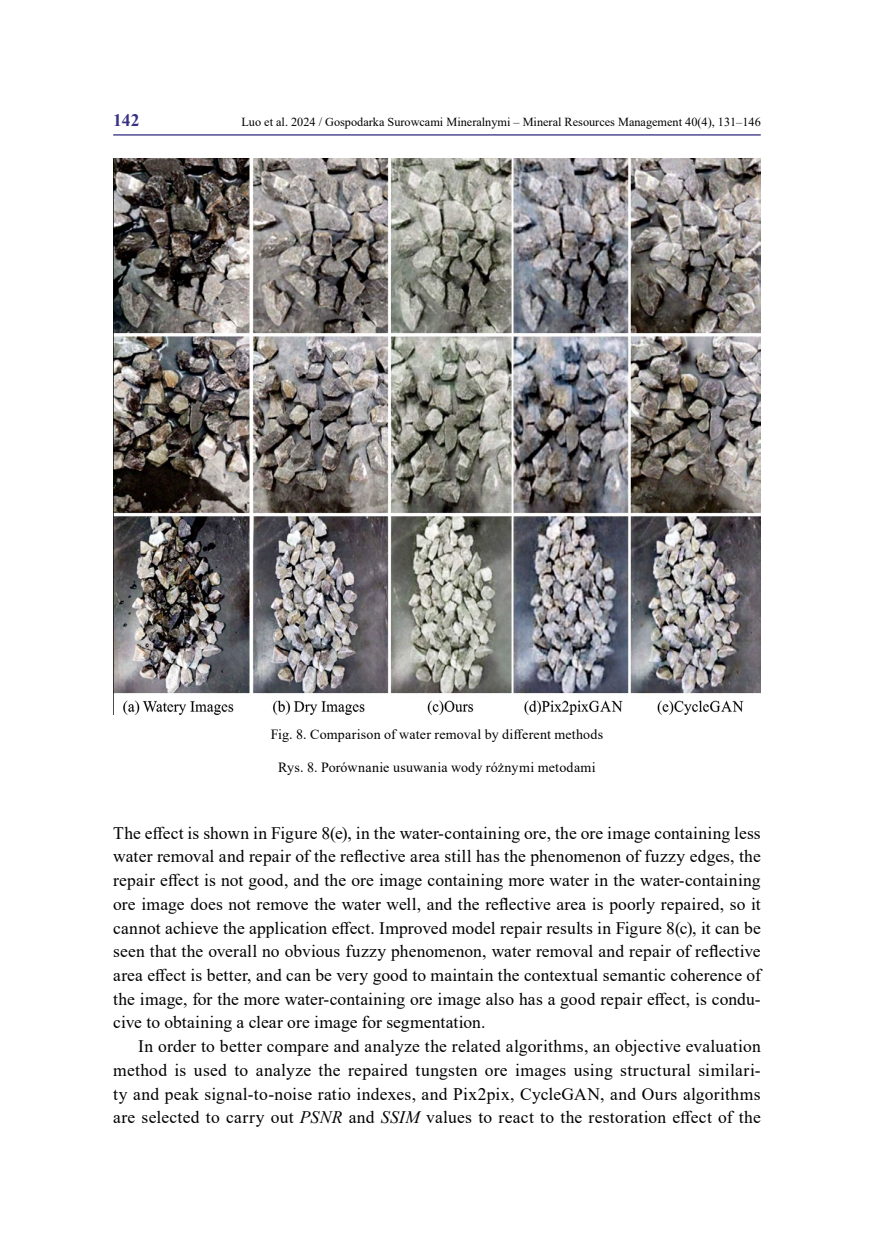
<style>
.page{position:relative;width:874px;height:1241px;background:#fff}
.page>*{position:absolute;margin:0;border:0;box-sizing:border-box;transform-origin:0 0}
.t1{font:17.5px/23.8px "Times New Roman";letter-spacing:.01em;color:#000;text-align:justify}
.t2{font:700 17.5px "Times New Roman";color:#363183}
.t3{font:14px "Times New Roman";letter-spacing:.01em;color:#000}
.t4{font:12.25px "Times New Roman";color:#000}
.s1{font-style:italic}
</style>
<div class="page">
<hr style="left:113px;top:134px;width:647px;height:1px;background:#363183">
<img style="left:114px;top:159px;width:645px;height:555px">
<p class="t2" style="left:113px;top:107px;width:28px">142</p>
<p class="t4" style="left:241px;top:113px;width:520px">Luo et al. 2024 / Gospodarka Surowcami Mineralnymi – Mineral Resources Management 40(4), 131–146</p>
<p class="t3" style="left:270px;top:724px;width:334px">Fig. 8. Comparison of water removal by different methods</p>
<p class="t3" style="left:278px;top:757px;width:319px">Rys. 8. Porównanie usuwania wody różnymi metodami</p>
<p class="t1" style="left:113px;top:820px;width:648px">The effect is shown in Figure 8(e), in the water-containing ore, the ore image containing less water removal and repair of the reflective area still has the phenomenon of fuzzy edges, the repair effect is not good, and the ore image containing more water in the water-containing ore image does not remove the water well, and the reflective area is poorly repaired, so it cannot achieve the application effect. Improved model repair results in Figure 8(c), it can be seen that the overall no obvious fuzzy phenomenon, water removal and repair of reflective area effect is better, and can be very good to maintain the contextual semantic coherence of the image, for the more water-containing ore image also has a good repair effect, is condu&shy;cive to obtaining a clear ore image for segmentation.</p>
<p class="t1" style="left:113px;top:1033px;width:648px;text-indent:25px">In order to better compare and analyze the related algorithms, an objective evaluation method is used to analyze the repaired tungsten ore images using structural similari&shy;ty and peak signal-to-noise ratio indexes, and Pix2pix, CycleGAN, and Ours algorithms are selected to carry out <span class="s1">PSNR</span> and <span class="s1">SSIM</span> values to react to the restoration effect of the</p>
</div>
